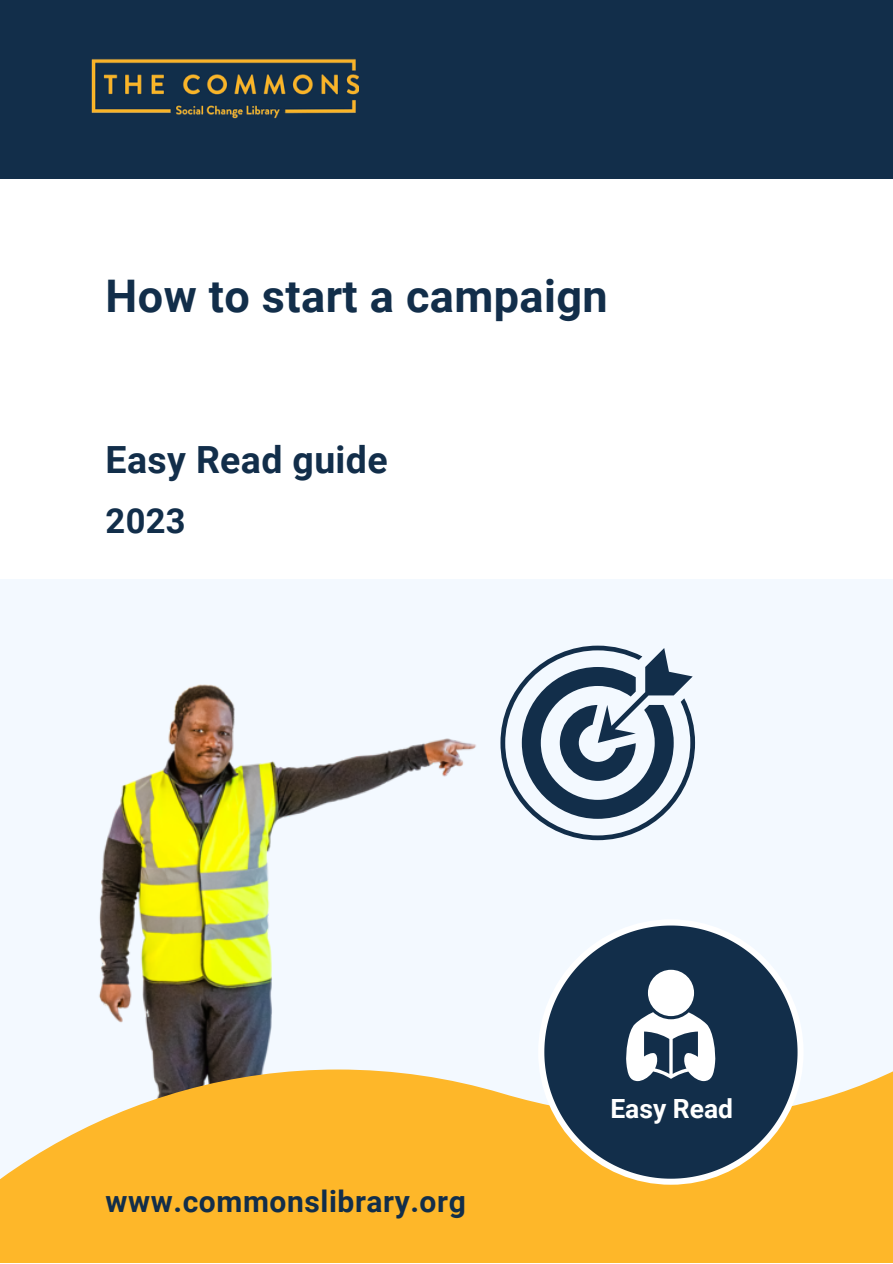
<style>
.page{position:relative;width:893px;height:1264px;background:#fff}
.page>*{position:absolute;margin:0;border:0;box-sizing:border-box;transform-origin:0 0}
.t1{font:700 45px "Roboto";letter-spacing:.01em;color:#122e4a}
.t2{font:700 37.5px "Roboto";letter-spacing:.01em;color:#122e4a}
.t3{font:700 34.5px "Roboto";color:#122e4a}
.t4{font:700 30px "Roboto";letter-spacing:.02em;color:#122e4a}
.t5{font:700 26.4px "Roboto";color:#fff}
</style>
<div class="page">
<div style="left:0;top:579px;width:892px;height:683px;background:#f3f9ff"></div>
<img style="left:99px;top:684px;width:597px;height:381px">
<div style="left:0;top:0;width:892px;height:178px;background:#122e4a"></div>
<svg style="left:0;top:1065px;width:892px;height:197px;background:#f9bc42"></svg>
<svg style="left:538px;top:919px;width:265px;height:265px"></svg>
<svg style="left:544px;top:925px;width:253px;height:253px;fill:#122e4a"></svg>
<svg style="left:625px;top:1012px;width:91px;height:69px"></svg>
<div style="left:648px;top:969px;width:46px;height:47px;background:#fff;border-radius:50%"></div>
<svg style="left:500px;top:645px;width:195px;height:195px"></svg>
<img style="left:91px;top:58px;width:267px;height:61px">
<h1 class="t1" style="left:106px;top:270px;width:503px">How to start a campaign</h1>
<p class="t2" style="left:106px;top:438px;width:283px">Easy Read guide</p>
<p class="t3" style="left:106px;top:501px;width:81px">2023</p>
<p class="t4" style="left:106px;top:1184px;width:361px">www.commonslibrary.org</p>
<p class="t5" style="left:610px;top:1093px;width:124px">Easy Read</p>
</div>
